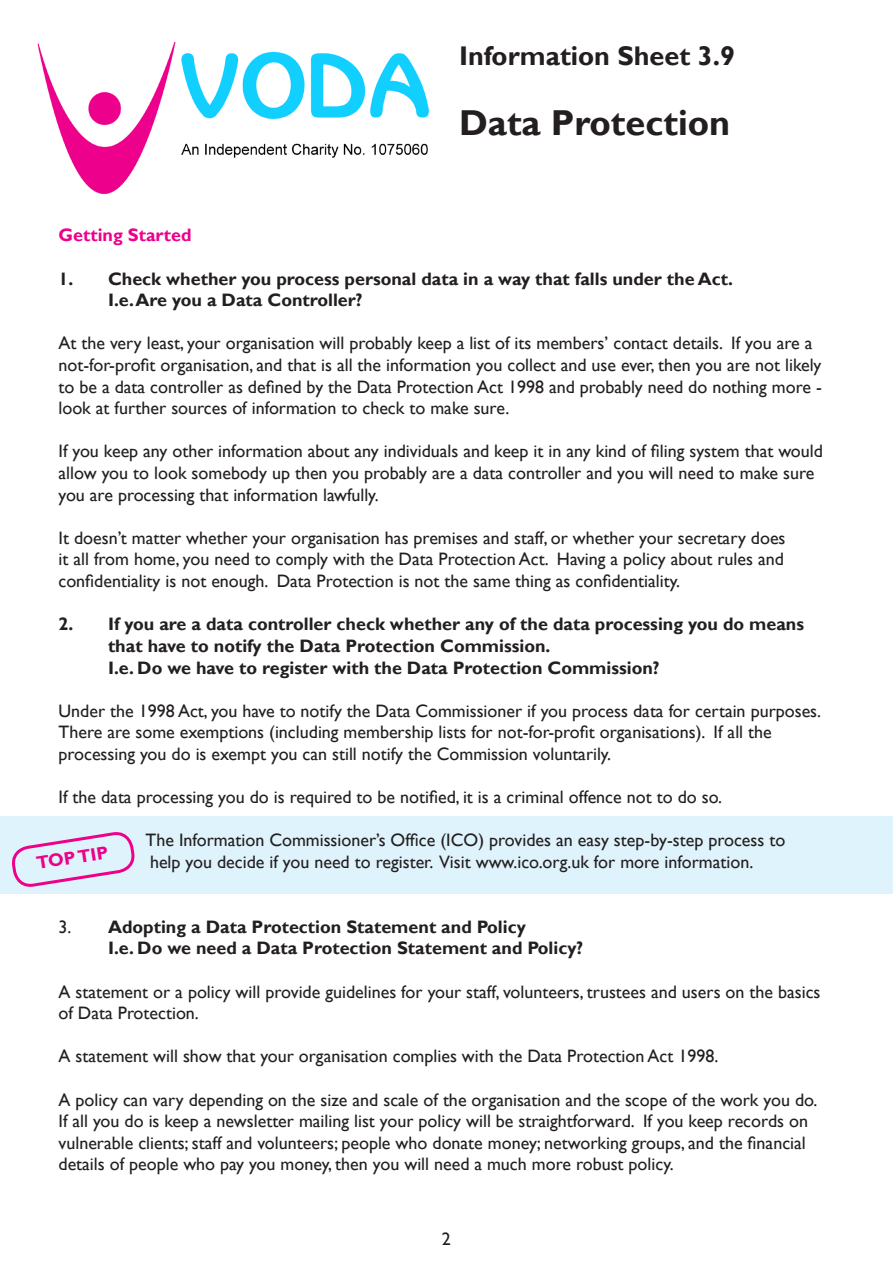
<style>
.page{position:relative;width:893px;height:1263px;background:#fff}
.page>*{position:absolute;margin:0;border:0;box-sizing:border-box;transform-origin:0 0}
.t1{font:700 36px "Gill Sans";color:#231f20}
.t2{font:700 27px "Gill Sans";color:#231f20}
.t3{font:18px/21.6px "Gill Sans";color:#231f20}
.t4{font:700 18px/21.6px "Gill Sans";color:#231f20}
.t5{font:700 18px "Gill Sans";color:#ed008c}
.s1{font-weight:400}
</style>
<div class="page">
<div style="left:0;top:816px;width:893px;height:78px;background:#dff3fc"></div>
<img style="left:37px;top:41px;width:392px;height:153px">
<svg style="left:12px;top:832px;width:123px;height:55px"></svg>
<p class="t2" style="left:459px;top:39px;width:277px">Information Sheet 3.9</p>
<p class="t1" style="left:459px;top:101px;width:273px">Data Protection</p>
<p class="t5" style="left:58px;top:225px;width:135px">Getting Started</p>
<p class="t4" style="left:108px;top:268px;width:626px;text-indent:-50px">1. Check whether you process personal data in a way that falls under the Act.<br>I.e. Are you a Data Controller?</p>
<p class="t3" style="left:58px;top:333px;width:765px">At the very least, your organisation will probably keep a list of its members’ contact details. If you are a not-for-profit organisation, and that is all the information you collect and use ever, then you are not likely to be a data controller as defined by the Data Protection Act 1998 and probably need do nothing more - look at further sources of information to check to make sure.</p>
<p class="t3" style="left:58px;top:441px;width:766px">If you keep any other information about any individuals and keep it in any kind of filing system that would allow you to look somebody up then you probably are a data controller and you will need to make sure you are processing that information lawfully.</p>
<p class="t3" style="left:58px;top:527px;width:728px;text-align:justify">It doesn’t matter whether your organisation has premises and staff, or whether your secretary does it all from home, you need to comply with the Data Protection Act. Having a policy about rules and confidentiality is not enough. Data Protection is not the same thing as confidentiality.</p>
<p class="t4" style="left:108px;top:614px;width:698px;text-indent:-50px">2. If you are a data controller check whether any of the data processing you do means that have to notify the Data Protection Commission.</p>
<p class="t4" style="left:108px;top:657px;width:553px">I.e. Do we have to register with the Data Protection Commission?</p>
<p class="t3" style="left:58px;top:700px;width:764px">Under the 1998 Act, you have to notify the Data Commissioner if you process data for certain purposes.</p>
<p class="t3" style="left:58px;top:722px;width:715px">There are some exemptions (including membership lists for not-for-profit organisations). If all the processing you do is exempt you can still notify the Commission voluntarily.</p>
<p class="t3" style="left:58px;top:786px;width:665px">If the data processing you do is required to be notified, it is a criminal offence not to do so.</p>
<p class="t3" style="left:146px;top:830px;width:641px">The Information Commissioner’s Office (ICO) provides an easy step-by-step process to help you decide if you need to register. Visit www.ico.org.uk for more information.</p>
<p class="t5" style="left:35px;top:852px;width:74px;rotate:-9deg">TOP TIP</p>
<p class="t4" style="left:58px;top:916px;width:469px"><span class="s1">3.</span> Adopting a Data Protection Statement and Policy</p>
<p class="t4" style="left:108px;top:938px;width:477px">I.e. Do we need a Data Protection Statement and Policy?</p>
<p class="t3" style="left:58px;top:981px;width:763px">A statement or a policy will provide guidelines for your staff, volunteers, trustees and users on the basics of Data Protection.</p>
<p class="t3" style="left:58px;top:1046px;width:661px">A statement will show that your organisation complies with the Data Protection Act 1998.</p>
<p class="t3" style="left:58px;top:1089px;width:761px">A policy can vary depending on the size and scale of the organisation and the scope of the work you do.</p>
<p class="t3" style="left:58px;top:1110px;width:751px">If all you do is keep a newsletter mailing list your policy will be straightforward. If you keep records on vulnerable clients; staff and volunteers; people who donate money; networking groups, and the financial details of people who pay you money, then you will need a much more robust policy.</p>
<p class="t3" style="left:442px;top:1228px;width:10px">2</p>
</div>
